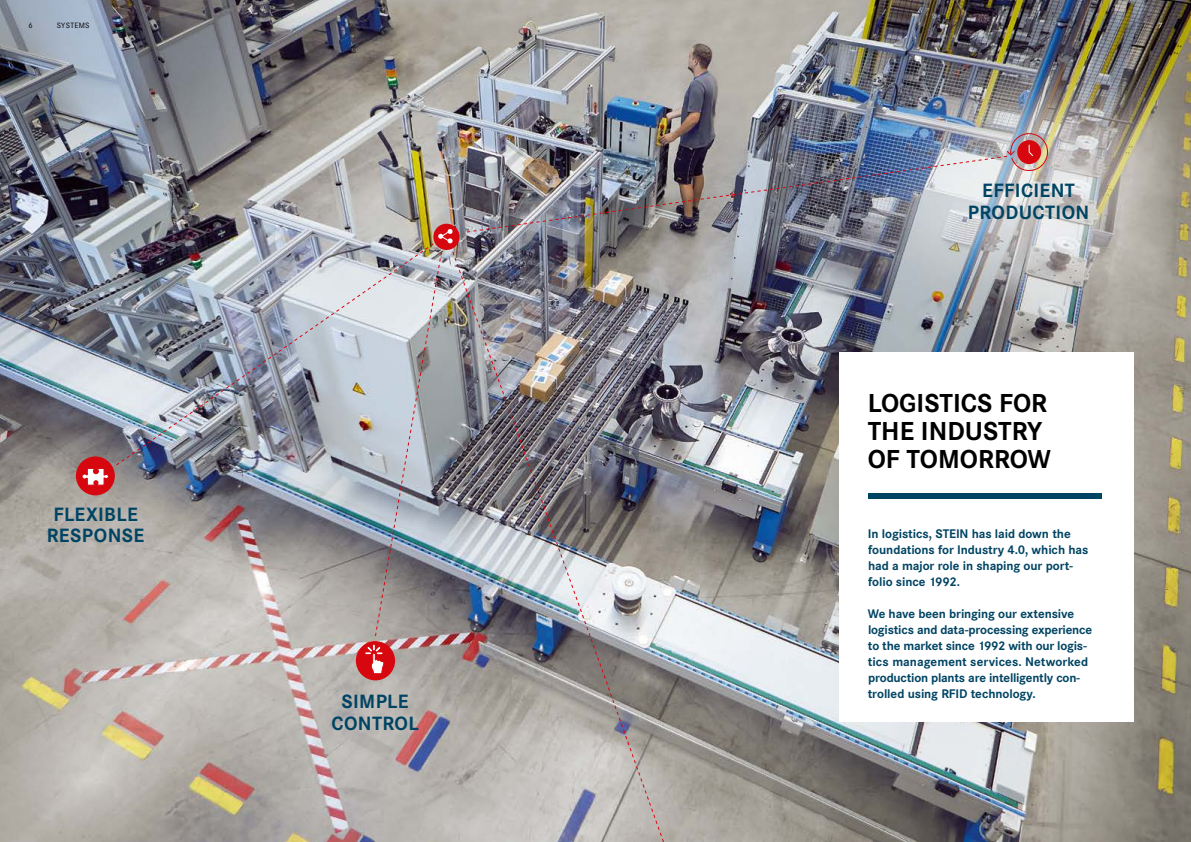
<style>
.page{position:relative;width:1191px;height:842px;background:#fff}
.page>*{position:absolute;margin:0;border:0;box-sizing:border-box;transform-origin:0 0}
.t1{font:700 27px/28px "Corporate S Pro";color:#000}
.t2{font:700 20px/21.1px "Corporate S Pro";letter-spacing:.02em;color:#004463;text-align:center}
.t3{font:700 13px/16px "Corporate S Pro";letter-spacing:-.01em;color:#004463}
.t4{font:8px "Corporate S Pro";letter-spacing:.04em;color:#000}
.t5{font:8px "Corporate S Pro";color:#fff}
</style>
<div class="page">
<img style="left:0;top:0;width:1191px;height:842px">
<div style="left:839px;top:351px;width:295px;height:370px;background:#fff"></div>
<div style="left:356px;top:641px;width:39px;height:39px;background:#d7070f;border-radius:50%"></div>
<svg style="left:365px;top:645px;width:19px;height:29px"></svg>
<div style="left:76px;top:456px;width:39px;height:39px;background:#d7070f;border-radius:50%"></div>
<svg style="left:82px;top:469px;width:27px;height:17px"></svg>
<img style="left:374px;top:251px;width:68px;height:386px">
<img style="left:466px;top:155px;width:541px;height:78px">
<img style="left:115px;top:243px;width:319px;height:223px">
<div style="left:433px;top:224px;width:26px;height:26px;background:#d7070f;border-radius:50%"></div>
<svg style="left:438px;top:229px;width:14px;height:14px"></svg>
<svg style="left:1005px;top:133px;width:43px;height:38px;background:#c37f81"></svg>
<img style="left:452px;top:251px;width:212px;height:591px">
<div style="left:867px;top:493px;width:234px;height:6px;background:#004463"></div>
<p class="t4" style="left:28px;top:20px;width:6px">6</p>
<p class="t4" style="left:57px;top:20px;width:34px">SYSTEMS</p>
<h2 class="t2" style="left:47px;top:502px;width:99px">FLEXIBLE<br>RESPONSE</h2>
<h2 class="t2" style="left:331px;top:690px;width:89px">SIMPLE<br>CONTROL</h2>
<h2 class="t2" style="left:967px;top:179px;width:123px">EFFICIENT<br>PRODUCTION</h2>
<p class="t5" style="left:1158px;top:20px;width:6px">7</p>
<h1 class="t1" style="left:867px;top:387px;width:185px">LOGISTICS FOR<br>THE INDUSTRY<br>OF TOMORROW</h1>
<p class="t3" style="left:868px;top:525px;width:222px">In logistics, STEIN has laid down the foundations for Industry 4.0, which has had a major role in shaping our port&shy;folio since 1992.</p>
<p class="t3" style="left:867px;top:605px;width:226px">We have been bringing our extensive logistics and data-processing experience to the market since 1992 with our logis&shy;tics management services. Networked production plants are intelligently con&shy;trolled using RFID technology.</p>
</div>
